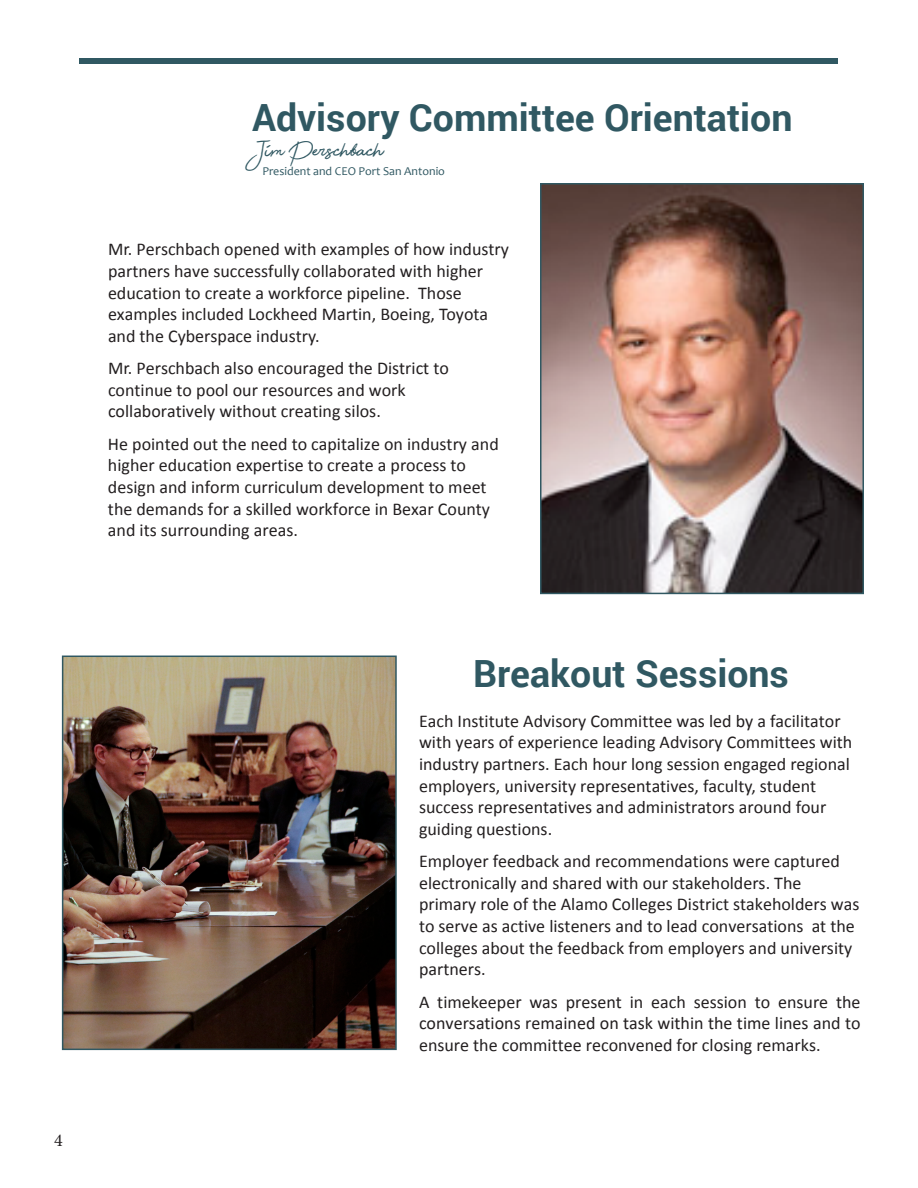
<style>
.page{position:relative;width:918px;height:1188px;background:#fff}
.page>*{position:absolute;margin:0;border:0;box-sizing:border-box;transform-origin:0 0}
.t1{font:700 37.5px "Roboto";color:#305862}
.t2{font:31.5px "Beauty";color:#305862}
.t3{font:18px/21.6px "Calibri";color:#231f20}
.t4{font:18px "Minion Pro";color:#231f20}
.t5{font:12px "Candara";color:#305862}
</style>
<div class="page">
<div style="left:80px;top:59px;width:758px;height:5px;background:#305862"></div>
<img style="left:65px;top:659px;width:329px;height:388px">
<div style="left:62px;top:656px;width:335px;height:394px;border:2px solid #305862"></div>
<img style="left:543px;top:186px;width:318px;height:405px">
<div style="left:540px;top:183px;width:324px;height:411px;border:2px solid #305862"></div>
<svg style="left:603px;top:183px;width:191px;height:51px;background:#513b34"></svg>
<p class="t1" style="left:252px;top:91px;width:542px">Advisory Committee Orientation</p>
<p class="t2" style="left:252px;top:138px;width:138px">Jim Perschbach,</p>
<p class="t5" style="left:262px;top:164px;width:184px">President and CEO Port San Antonio</p>
<p class="t3" style="left:108px;top:239px;width:402px">Mr. Perschbach opened with examples of how industry partners have successfully collaborated with higher education to create a workforce pipeline. Those examples included Lockheed Martin, Boeing, Toyota and the Cyberspace industry.</p>
<p class="t3" style="left:108px;top:358px;width:342px">Mr. Perschbach also encouraged the District to continue to pool our resources and work collaboratively without creating silos.</p>
<p class="t3" style="left:108px;top:433px;width:392px">He pointed out the need to capitalize on industry and higher education expertise to create a process to design and inform curriculum development to meet the demands for a skilled workforce in Bexar County and its surrounding areas.</p>
<p class="t4" style="left:54px;top:1128px;width:10px">4</p>
<p class="t1" style="left:473px;top:648px;width:317px">Breakout Sessions</p>
<p class="t3" style="left:419px;top:710px;width:435px">Each Institute Advisory Committee was led by a facilitator with years of experience leading Advisory Committees with industry partners. Each hour long session engaged regional employers, university representatives, faculty, student success representatives and administrators around four guiding questions.</p>
<p class="t3" style="left:419px;top:850px;width:442px">Employer feedback and recommendations were captured electronically and shared with our stakeholders. The primary role of the Alamo Colleges District stakeholders was to serve as active listeners and to lead conversations at the colleges about the feedback from employers and university partners.</p>
<p class="t3" style="left:419px;top:991px;width:443px;text-align:justify">A timekeeper was present in each session to ensure the conversations remained on task within the time lines and to ensure the committee reconvened for closing remarks.</p>
</div>
